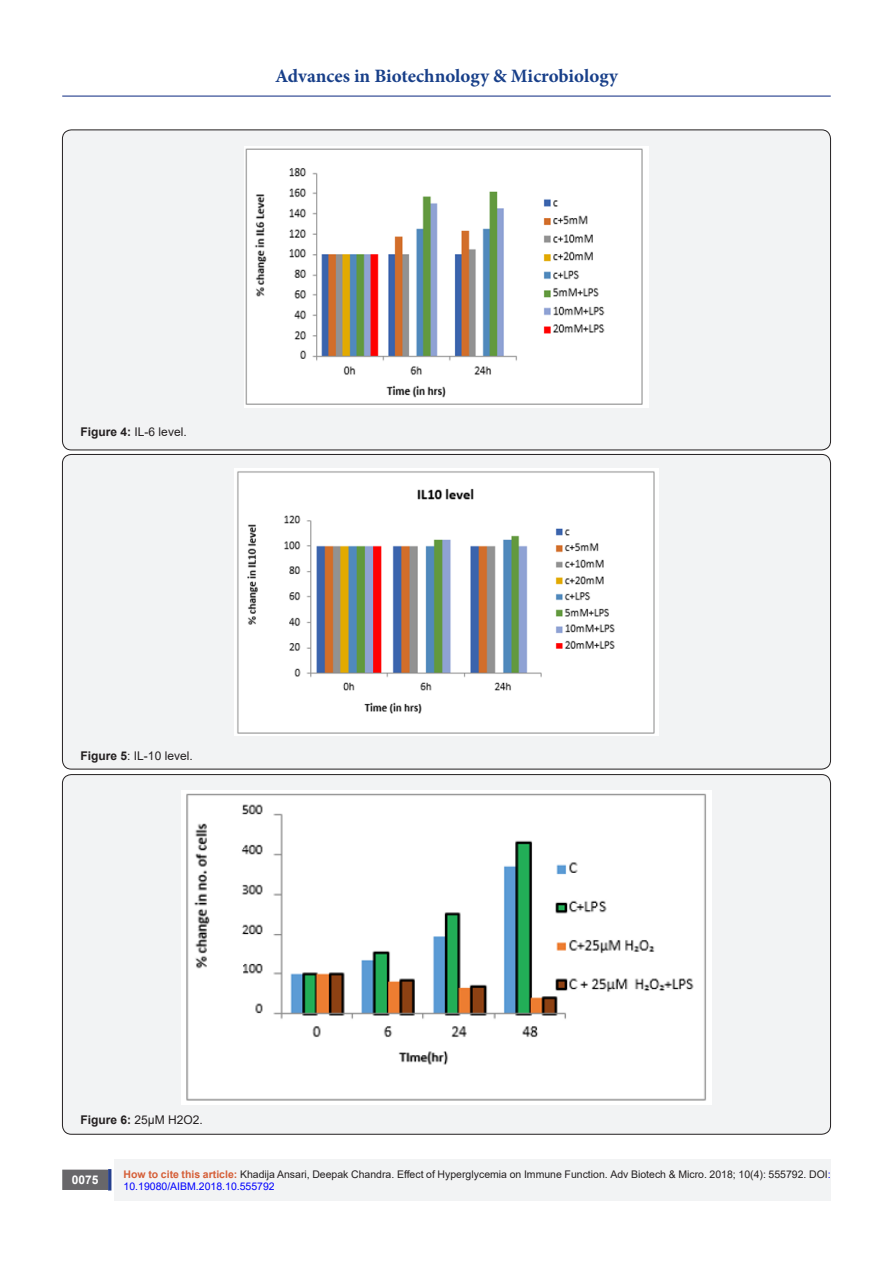
<style>
.page{position:relative;width:893px;height:1263px;background:#fff}
.page>*{position:absolute;margin:0;border:0;box-sizing:border-box;transform-origin:0 0}
.t1{font:700 18.9px "Minion Pro";color:#183f89}
.t2{font:12px "Arial";color:#231f20}
.t3{font:700 12px "Arial";color:#fff}
.t4{font:10.5px/12.6px "Arial";color:#231f20}
.s1{font-weight:700}
.s2{font-weight:700;color:#d55e37}
.s3{color:#00f}
</style>
<div class="page">
<div style="left:115px;top:1160px;width:716px;height:41px;background:#f2f3f4"></div>
<div style="left:63px;top:1170px;width:44px;height:19px;background:#68676a"></div>
<div style="left:62px;top:1169px;width:46px;height:21px;border:2px solid #68676a"></div>
<div style="left:108px;top:1169px;width:3px;height:21px;background:#253f8e;border:2px solid #253f8e"></div>
<hr style="left:62px;top:96px;width:769px;height:1px;background:#253f8e">
<div style="left:62px;top:130px;width:768px;height:320px;background:#f2f3f4;border-radius:9px"></div>
<img style="left:245px;top:146px;width:403px;height:262px">
<div style="left:62px;top:454px;width:768px;height:315px;background:#f2f3f4;border-radius:9px"></div>
<img style="left:234px;top:468px;width:425px;height:267px">
<div style="left:62px;top:774px;width:768px;height:360px;background:#f2f3f4;border-radius:9px"></div>
<img style="left:182px;top:791px;width:529px;height:313px">
<h1 class="t1" style="left:275px;top:63px;width:344px">Advances in Biotechnology &amp; Microbiology</h1>
<p class="t2" style="left:81px;top:423px;width:108px"><span class="s1">Figure 4:</span> IL-6 level.</p>
<p class="t2" style="left:81px;top:748px;width:114px"><span class="s1">Figure 5</span>: IL-10 level.</p>
<p class="t2" style="left:81px;top:1111px;width:124px"><span class="s1">Figure 6:</span> 25µM H2O2.</p>
<p class="t3" style="left:72px;top:1171px;width:28px">0075</p>
<p class="t4" style="left:124px;top:1168px;width:709px"><span class="s2">How to cite this article:</span> Khadija Ansari, Deepak Chandra. Effect of Hyperglycemia on Immune Function. Adv Biotech &amp; Micro. 2018; 10(4): 555792. DOI<span class="s3">:<br>10.19080/AIBM.2018.10.555792</span></p>
</div>
